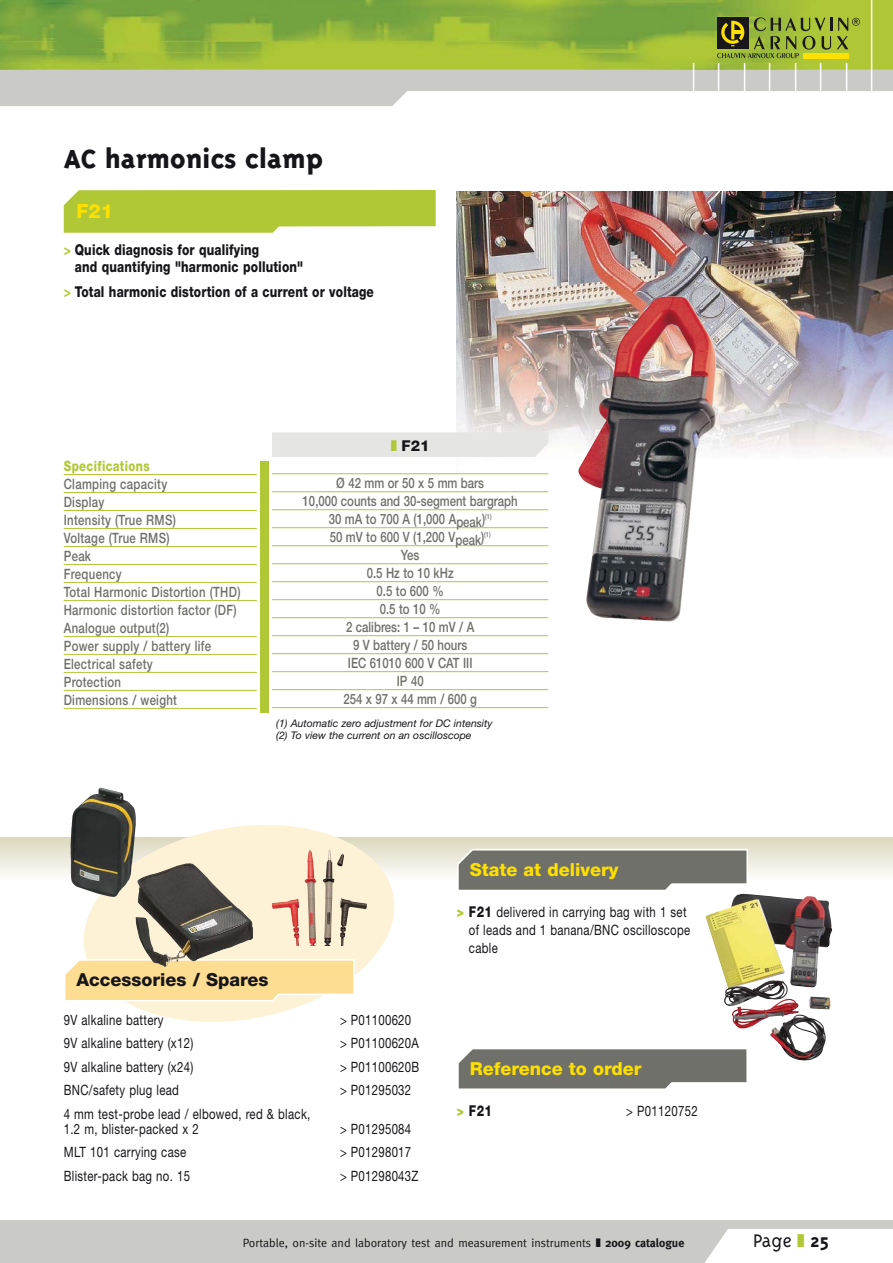
<style>
.page{position:relative;width:893px;height:1263px;background:#fff}
.page>*{position:absolute;margin:0;border:0;box-sizing:border-box;transform-origin:0 0}
.t1{font:800 30px "Triplex";color:#161519}
.t2{font:300 21px "Triplex";color:#161519}
.t3{font:800 19.5px "Helvetica Neue";color:#fee000}
.t4{font:800 18px "Helvetica Neue";color:#fee000}
.t5{font:800 18px "Helvetica Neue";color:#161519}
.t6{font:800 15px/16.5px "Helvetica Neue";letter-spacing:.01em;color:#161519;scale:.8 1}
.t7{font:800 15px "Helvetica Neue";letter-spacing:.01em;color:#161519}
.t8{font:14.25px/18px "Helvetica Neue";letter-spacing:.03em;color:#161519;scale:.8 1}
.t9{font:500 14.25px/18px "Helvetica Neue";letter-spacing:.03em;color:#70706a;scale:.8 1}
.t10{font:500 14.25px/18px "Helvetica Neue";color:#70706a;text-align:center;scale:.8 1}
.t11{font:800 14.25px "Helvetica Neue";letter-spacing:.03em;color:#b0c836;scale:.8 1}
.t12{font:12px "Meta";color:#161519}
.t13{font:italic 10.5px/12.6px "Helvetica Neue";color:#161519}
.s1{font-weight:700;color:#b0c836}
.s2{font-family:"Monotype Sorts";font-weight:400;color:#b0c836}
.s3{font-weight:800;font-size:15px;color:#b0c836}
.s4{font-weight:800;font-size:15px}
.s5{color:#b0c836}
.s6{font-family:"Monotype Sorts"}
.s7{font-weight:700}
.s8{font-family:"Monotype Sorts";font-weight:400;font-size:18px;color:#b0c836}
</style>
<div class="page">
<img style="left:457px;top:192px;width:435px;height:319px">
<svg style="left:0;top:1220px;width:892px;height:42px"></svg>
<div style="left:0;top:98px;width:400px;height:8px;background:#cacac7"></div>
<div style="left:0;top:91px;width:408px;height:7px;background:#cacac7"></div>
<img style="left:0;top:0;width:892px;height:17px">
<hr style="left:871px;top:0;width:1px;height:91px;background:#fff">
<svg style="left:0;top:17px;width:892px;height:74px;background:#a4ba62"></svg>
<div style="left:0;top:838px;width:892px;height:42px;background:linear-gradient(to bottom,#dcd9bf,#fdfcf9)"></div>
<svg style="left:458px;top:1049px;width:289px;height:40px;background:#7a7a75"></svg>
<svg style="left:457px;top:849px;width:291px;height:41px;background:#7e7e79"></svg>
<svg style="left:64px;top:190px;width:372px;height:43px;background:#b6cc46"></svg>
<img style="left:578px;top:296px;width:140px;height:326px">
<svg style="left:83px;top:825px;width:320px;height:197px;fill:#fef2d6"></svg>
<svg style="left:65px;top:959px;width:290px;height:42px;background:#fde09d"></svg>
<div style="left:272px;top:432px;width:276px;height:25px;background:#e5e5e3"></div>
<hr style="left:272px;top:473px;width:276px;height:1px;background:#b0c836">
<hr style="left:272px;top:491px;width:276px;height:1px;background:#b0c836">
<hr style="left:272px;top:509px;width:276px;height:1px;background:#b0c836">
<hr style="left:272px;top:527px;width:276px;height:1px;background:#b0c836">
<hr style="left:272px;top:545px;width:276px;height:1px;background:#b0c836">
<hr style="left:272px;top:563px;width:276px;height:1px;background:#b0c836">
<hr style="left:272px;top:581px;width:276px;height:1px;background:#b0c836">
<hr style="left:272px;top:599px;width:276px;height:1px;background:#b0c836">
<hr style="left:272px;top:617px;width:276px;height:1px;background:#b0c836">
<hr style="left:272px;top:635px;width:276px;height:1px;background:#b0c836">
<hr style="left:272px;top:653px;width:276px;height:1px;background:#b0c836">
<hr style="left:272px;top:671px;width:276px;height:1px;background:#b0c836">
<hr style="left:272px;top:689px;width:276px;height:1px;background:#b0c836">
<hr style="left:272px;top:707px;width:276px;height:1px;background:#b0c836">
<div style="left:260px;top:461px;width:9px;height:252px;background:#b0c836"></div>
<hr style="left:64px;top:474px;width:193px;height:1px;background:#b0c836">
<hr style="left:64px;top:492px;width:193px;height:1px;background:#b0c836">
<hr style="left:64px;top:510px;width:193px;height:1px;background:#b0c836">
<hr style="left:64px;top:528px;width:193px;height:1px;background:#b0c836">
<hr style="left:64px;top:546px;width:193px;height:1px;background:#b0c836">
<hr style="left:64px;top:564px;width:193px;height:1px;background:#b0c836">
<hr style="left:64px;top:582px;width:193px;height:1px;background:#b0c836">
<hr style="left:64px;top:600px;width:193px;height:1px;background:#b0c836">
<hr style="left:64px;top:636px;width:193px;height:1px;background:#b0c836">
<hr style="left:64px;top:654px;width:193px;height:1px;background:#b0c836">
<hr style="left:64px;top:672px;width:193px;height:1px;background:#b0c836">
<hr style="left:64px;top:690px;width:193px;height:1px;background:#b0c836">
<hr style="left:64px;top:708px;width:193px;height:1px;background:#b0c836">
<img style="left:70px;top:787px;width:66px;height:110px">
<img style="left:136px;top:861px;width:117px;height:106px">
<img style="left:272px;top:848px;width:69px;height:97px">
<img style="left:705px;top:894px;width:127px;height:112px">
<h1 class="t1" style="left:64px;top:150px;width:261px">AC harmonics clamp</h1>
<h3 class="t3" style="left:77px;top:204px;width:38px">F21</h3>
<p class="t6" style="left:75px;top:243px;width:287px;text-indent:-11px"><span class="s1">&gt;</span> Quick diagnosis for qualifying<br>and quantifying "harmonic pollution"</p>
<p class="t6" style="left:64px;top:285px;width:389px"><span class="s1">&gt;</span> Total harmonic distortion of a current or voltage</p>
<p class="t7" style="left:391px;top:440px;width:40px"><span class="s2">❚</span> F21</p>
<p class="t11" style="left:64px;top:461px;width:109px">Specifications</p>
<p class="t9" style="left:64px;top:476px;width:222px">Clamping capacity<br>Display<br>Intensity (True RMS)<br>Voltage (True RMS)<br>Peak<br>Frequency<br>Total Harmonic Distortion (THD)<br>Harmonic distortion factor (DF)<br>Analogue output(2)<br>Power supply / battery life<br>Electrical safety<br>Protection<br>Dimensions / weight</p>
<p class="t10" style="left:303px;top:476px;width:270px">Ø 42 mm or 50 x 5 mm bars<br>10,000 counts and 30-segment bargraph<br>30 mA to 700 A (1,000 Apeak)<sup>(1)<br></sup>50 mV to 600 V (1,200 Vpeak)<sup>(1)<br></sup>Yes<br>0.5 Hz to 10 kHz<br>0.5 to 600 %<br>0.5 to 10 %<br>2 calibres: 1 – 10 mV / A<br>9 V battery / 50 hours<br>IEC 61010 600 V CAT III<br>IP 40<br>254 x 97 x 44 mm / 600 g</p>
<p class="t13" style="left:276px;top:718px;width:218px">(1) Automatic zero adjustment for DC intensity (2) To view the current on an oscilloscope</p>
<p class="t5" style="left:77px;top:974px;width:194px">Accessories / Spares</p>
<p class="t4" style="left:470px;top:863px;width:150px">State at delivery</p>
<p class="t8" style="left:469px;top:904px;width:278px;text-indent:-12px"><span class="s3">&gt;</span> <span class="s4">F21</span> delivered in carrying bag with 1 set of leads and 1 banana/BNC oscilloscope cable</p>
<p class="t8" style="left:64px;top:1012px;width:126px">9V alkaline battery</p>
<p class="t8" style="left:340px;top:1012px;width:91px">&gt; P01100620</p>
<p class="t8" style="left:64px;top:1035px;width:164px">9V alkaline battery (x12)</p>
<p class="t8" style="left:340px;top:1035px;width:100px">&gt; P01100620A</p>
<p class="t8" style="left:64px;top:1059px;width:164px">9V alkaline battery (x24)</p>
<p class="t8" style="left:340px;top:1059px;width:101px">&gt; P01100620B</p>
<p class="t8" style="left:64px;top:1082px;width:146px">BNC/safety plug lead</p>
<p class="t8" style="left:340px;top:1082px;width:91px">&gt; P01295032</p>
<p class="t8" style="left:64px;top:1107px;width:310px;line-height:15px">4 mm test-probe lead / elbowed, red &amp; black,<br>1.2 m, blister-packed x 2</p>
<p class="t8" style="left:340px;top:1121px;width:91px">&gt; P01295084</p>
<p class="t8" style="left:64px;top:1144px;width:155px">MLT 101 carrying case</p>
<p class="t8" style="left:340px;top:1144px;width:91px">&gt; P01298017</p>
<p class="t8" style="left:64px;top:1168px;width:159px">Blister-pack bag no. 15</p>
<p class="t8" style="left:340px;top:1168px;width:100px">&gt; P01298043Z</p>
<p class="t4" style="left:470px;top:1062px;width:173px">Reference to order</p>
<p class="t6" style="left:457px;top:1103px;width:45px"><span class="s5">&gt;</span> F21</p>
<p class="t8" style="left:626px;top:1103px;width:91px">&gt; P01120752</p>
<p class="t12" style="left:243px;top:1236px;width:443px">Portable, on-site and laboratory test and measurement instruments <span class="s6">❚</span> <span class="s7">2009 catalogue</span></p>
<h2 class="t2" style="left:753px;top:1228px;width:78px">Page <span class="s8">❚</span> <span class="s7">25</span></h2>
</div>
